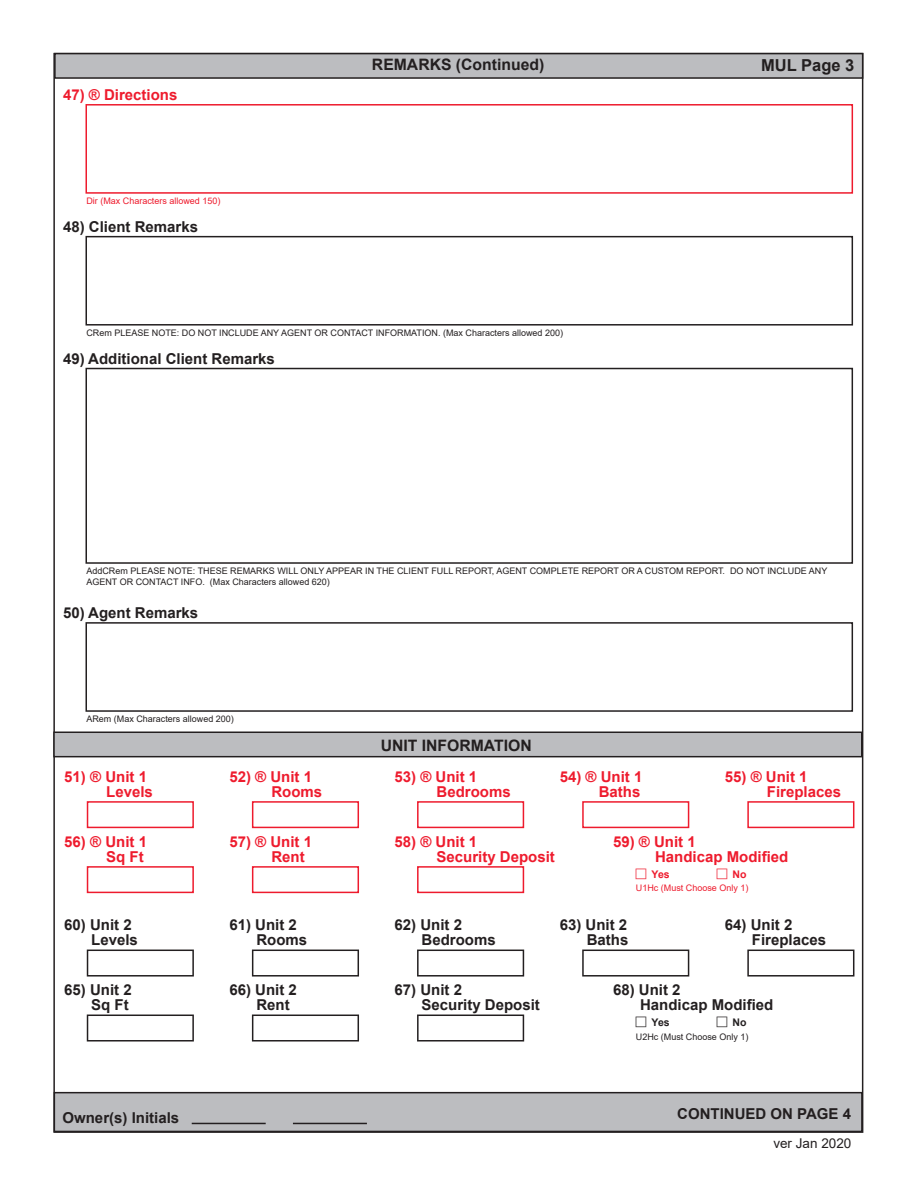
<style>
.page{position:relative;width:918px;height:1188px;background:#fff}
.page>*{position:absolute;margin:0;border:0;box-sizing:border-box;transform-origin:0 0}
.t1{font:700 16.5px "Arial";color:#231f20}
.t2{font:700 15.75px "Arial";color:#231f20}
.t3{font:700 15px/15px "Arial";color:#231f20}
.t4{font:700 15px/15px "Arial";color:#ee1b2d;text-align:right}
.t5{font:13.5px "Arial";color:#231f20}
.t6{font:700 10.5px "Arial";color:#ee1b2d}
.t7{font:700 10.5px "Arial";color:#231f20}
.t8{font:9px/10.8px "Arial";color:#231f20}
.t9{font:9px "Arial";color:#ee1b2d}
</style>
<div class="page">
<div style="left:54px;top:1093px;width:808px;height:38px;background:#bcbdc0"></div>
<div style="left:54px;top:1092px;width:809px;height:40px;border:2px solid #231f20"></div>
<hr style="left:192px;top:1123px;width:74px;height:1px;background:#231f20">
<hr style="left:293px;top:1123px;width:74px;height:1px;background:#231f20">
<div style="left:55px;top:54px;width:808px;height:24px;background:#bcbdc0"></div>
<div style="left:54px;top:53px;width:809px;height:26px;border:2px solid #231f20"></div>
<div style="left:86px;top:104px;width:767px;height:90px;border:2px solid #ee1b2d"></div>
<div style="left:86px;top:236px;width:767px;height:90px;border:2px solid #231f20"></div>
<div style="left:86px;top:368px;width:767px;height:196px;border:2px solid #231f20"></div>
<div style="left:86px;top:622px;width:767px;height:90px;border:2px solid #231f20"></div>
<div style="left:54px;top:732px;width:808px;height:25px;background:#bcbdc0"></div>
<div style="left:53px;top:732px;width:809px;height:25px;border:2px solid #231f20"></div>
<div style="left:87px;top:801px;width:107px;height:27px;border:2px solid #ee1b2d"></div>
<div style="left:252px;top:801px;width:107px;height:27px;border:2px solid #ee1b2d"></div>
<div style="left:417px;top:801px;width:107px;height:27px;border:2px solid #ee1b2d"></div>
<div style="left:582px;top:801px;width:107px;height:27px;border:2px solid #ee1b2d"></div>
<div style="left:747px;top:801px;width:107px;height:27px;border:2px solid #ee1b2d"></div>
<div style="left:87px;top:866px;width:107px;height:27px;border:2px solid #ee1b2d"></div>
<div style="left:252px;top:866px;width:107px;height:27px;border:2px solid #ee1b2d"></div>
<div style="left:417px;top:866px;width:107px;height:27px;border:2px solid #ee1b2d"></div>
<div style="left:87px;top:950px;width:107px;height:27px;border:2px solid #231f20"></div>
<div style="left:252px;top:950px;width:107px;height:27px;border:2px solid #231f20"></div>
<div style="left:417px;top:950px;width:107px;height:27px;border:2px solid #231f20"></div>
<div style="left:582px;top:950px;width:107px;height:27px;border:2px solid #231f20"></div>
<div style="left:747px;top:950px;width:107px;height:27px;border:2px solid #231f20"></div>
<div style="left:87px;top:1015px;width:107px;height:27px;border:2px solid #231f20"></div>
<div style="left:252px;top:1015px;width:107px;height:27px;border:2px solid #231f20"></div>
<div style="left:417px;top:1015px;width:107px;height:27px;border:2px solid #231f20"></div>
<p class="t4" style="left:63px;top:87px;width:116px">47) ® Directions</p>
<p class="t9" style="left:86px;top:194px;width:136px">Dir (Max Characters allowed 150)</p>
<p class="t3" style="left:63px;top:219px;width:137px">48) Client Remarks</p>
<p class="t2" style="left:372px;top:54px;width:174px">REMARKS (Continued)</p>
<p class="t8" style="left:86px;top:327px;width:478px">CRem PLEASE NOTE: DO NOT INCLUDE ANY AGENT OR CONTACT INFORMATION. (Max Characters allowed 200)</p>
<p class="t3" style="left:63px;top:351px;width:213px">49) Additional Client Remarks</p>
<p class="t1" style="left:761px;top:53px;width:95px">MUL Page 3</p>
<p class="t8" style="left:86px;top:565px;width:743px">AddCRem PLEASE NOTE: THESE REMARKS WILL ONLY APPEAR IN THE CLIENT FULL REPORT, AGENT COMPLETE REPORT OR A CUSTOM REPORT. DO NOT INCLUDE ANY<br>AGENT OR CONTACT INFO. (Max Characters allowed 620)</p>
<p class="t3" style="left:63px;top:605px;width:137px">50) Agent Remarks</p>
<p class="t8" style="left:86px;top:713px;width:149px">ARem (Max Characters allowed 200)</p>
<p class="t4" style="left:106px;top:769px;width:48px;text-align:left;text-indent:-42px">51) ® Unit 1<br>Levels</p>
<p class="t4" style="left:229px;top:769px;width:84px">52) ® Unit 1</p>
<p class="t4" style="left:271px;top:784px;width:52px">Rooms</p>
<p class="t4" style="left:64px;top:834px;width:84px">56) ® Unit 1<br>Sq Ft</p>
<p class="t4" style="left:229px;top:834px;width:84px">57) ® Unit 1</p>
<p class="t4" style="left:271px;top:849px;width:35px">Rent</p>
<p class="t2" style="left:381px;top:734px;width:153px">UNIT INFORMATION</p>
<p class="t4" style="left:395px;top:769px;width:84px">53) ® Unit 1</p>
<p class="t4" style="left:437px;top:784px;width:76px">Bedrooms</p>
<p class="t4" style="left:560px;top:769px;width:84px">54) ® Unit 1<br>Baths</p>
<p class="t4" style="left:725px;top:769px;width:84px">55) ® Unit 1</p>
<p class="t4" style="left:767px;top:784px;width:76px">Fireplaces</p>
<p class="t4" style="left:395px;top:834px;width:84px">58) ® Unit 1</p>
<p class="t4" style="left:437px;top:849px;width:120px">Security Deposit</p>
<p class="t4" style="left:613px;top:834px;width:84px">59) ® Unit 1</p>
<p class="t4" style="left:655px;top:849px;width:135px">Handicap Modified</p>
<p class="t6" style="left:652px;top:867px;width:20px">Yes</p>
<p class="t6" style="left:733px;top:867px;width:15px">No</p>
<p class="t9" style="left:636px;top:882px;width:114px">U1Hc (Must Choose Only 1)</p>
<p class="t3" style="left:91px;top:918px;width:48px;text-indent:-27px">60) Unit 2<br>Levels</p>
<p class="t3" style="left:256px;top:918px;width:52px;text-indent:-27px">61) Unit 2<br>Rooms</p>
<p class="t3" style="left:422px;top:918px;width:76px;text-indent:-27px">62) Unit 2<br>Bedrooms</p>
<p class="t3" style="left:560px;top:918px;width:70px;text-align:right">63) Unit 2<br>Baths</p>
<p class="t3" style="left:752px;top:918px;width:76px;text-indent:-27px">64) Unit 2<br>Fireplaces</p>
<p class="t3" style="left:64px;top:983px;width:69px;text-align:right">65) Unit 2<br>Sq Ft</p>
<p class="t3" style="left:256px;top:983px;width:42px;text-indent:-27px">66) Unit 2<br>Rent</p>
<p class="t3" style="left:422px;top:983px;width:120px;text-indent:-27px">67) Unit 2<br>Security Deposit</p>
<p class="t3" style="left:613px;top:983px;width:69px">68) Unit 2</p>
<p class="t3" style="left:640px;top:998px;width:135px">Handicap Modified</p>
<p class="t7" style="left:652px;top:1015px;width:20px">Yes</p>
<p class="t7" style="left:733px;top:1015px;width:15px">No</p>
<p class="t8" style="left:636px;top:1031px;width:114px">U2Hc (Must Choose Only 1)</p>
<p class="t3" style="left:62px;top:1111px;width:118px">Owner(s) Initials</p>
<p class="t3" style="left:677px;top:1106px;width:175px">CONTINUED ON PAGE 4</p>
<p class="t5" style="left:773px;top:1134px;width:80px">ver Jan 2020</p>
</div>
